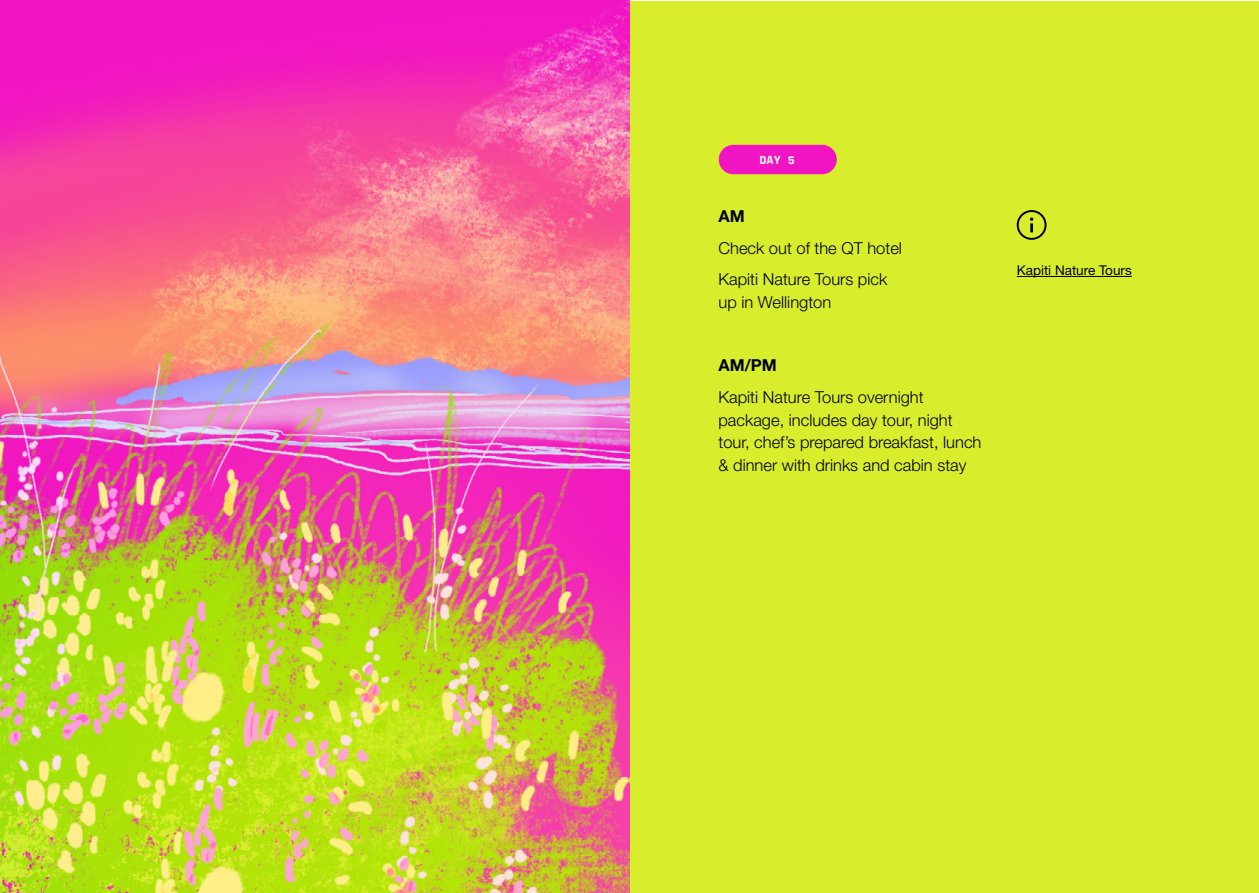
<style>
.page{position:relative;width:1259px;height:893px;background:#fff}
.page>*{position:absolute;margin:0;border:0;box-sizing:border-box;transform-origin:0 0}
.t1{font:300 16.5px/22.5px "Helvetica Neue LT Pro";color:#000}
.t2{font:700 16.5px "Helvetica Neue LT Pro";color:#000}
.t3{font:13.5px "Helvetica Neue LT Pro";color:#000}
.t4{font:700 12px "Antarctican Mono";color:#fff}
</style>
<div class="page">
<div style="left:630px;top:1px;width:628px;height:891px;background:#d8ed2c"></div>
<img style="left:0;top:0;width:629px;height:893px">
<div style="left:719px;top:145px;width:117px;height:29px;background:#f114c3;border-radius:15px"></div>
<hr style="left:1016px;top:276px;width:115px;height:1px;background:#000">
<svg style="left:1030px;top:217px;width:3px;height:15px"></svg>
<div style="left:1016px;top:210px;width:30px;height:30px;border:2px solid #000;border-radius:50%"></div>
<p class="t4" style="left:759px;top:151px;width:37px">DAY 5</p>
<p class="t2" style="left:718px;top:206px;width:28px">AM</p>
<p class="t1" style="left:718px;top:231px;width:185px;line-height:31.8px">Check out of the QT hotel<br>Kapiti Nature Tours pick</p>
<p class="t1" style="left:718px;top:290px;width:114px">up in Wellington</p>
<p class="t2" style="left:718px;top:355px;width:60px">AM/PM</p>
<p class="t1" style="left:718px;top:386px;width:264px">Kapiti Nature Tours overnight package, includes day tour, night tour, chef’s prepared breakfast, lunch &amp; dinner with drinks and cabin stay</p>
<p class="t3" style="left:1016px;top:262px;width:117px">Kapiti Nature Tours</p>
</div>
